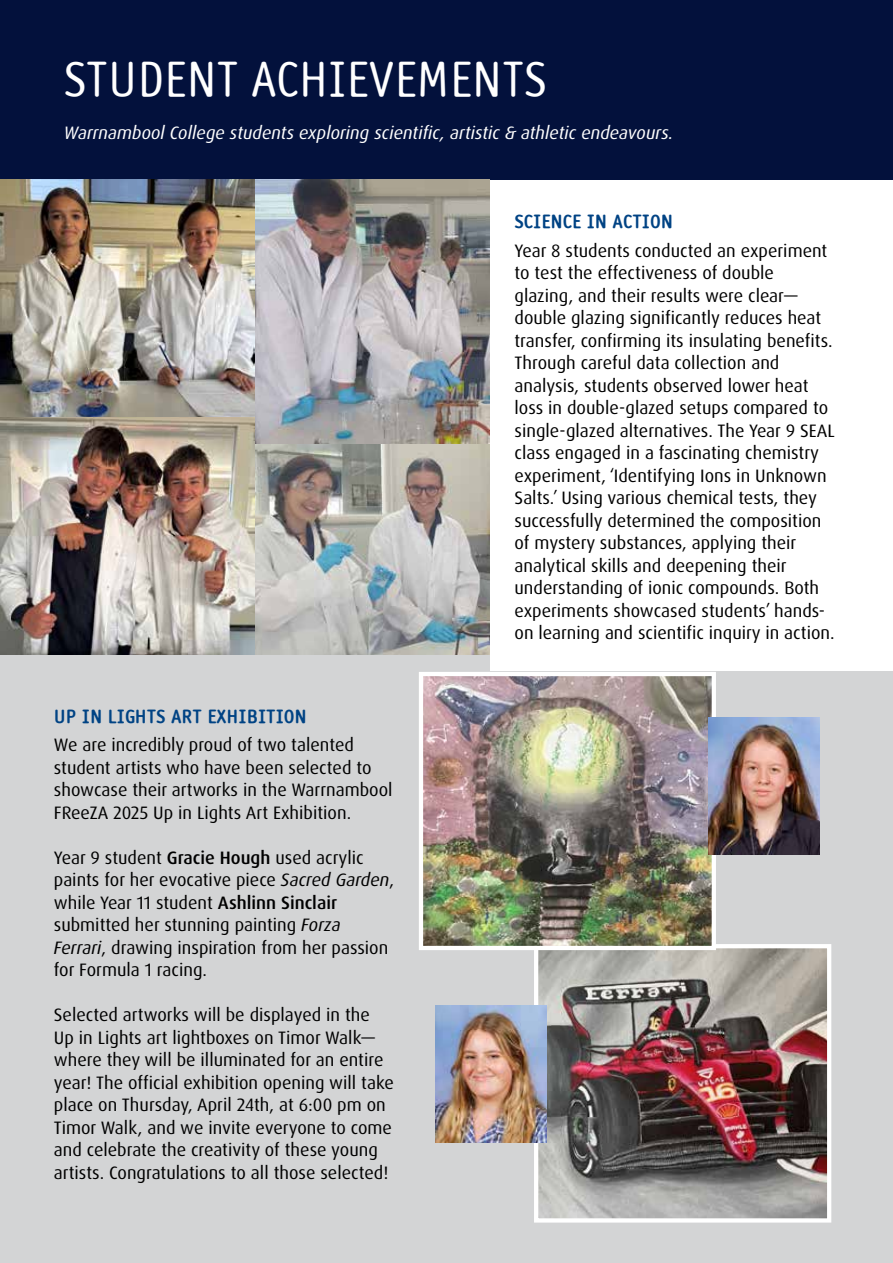
<style>
.page{position:relative;width:893px;height:1263px;background:#fff}
.page>*{position:absolute;margin:0;border:0;box-sizing:border-box;transform-origin:0 0}
.t1{font:49.95px "Saturday Sans ICG";color:#fff}
.t2{font:19.5px "Saturday Sans ICG Bold";color:#004384}
.t3{font:18px/22.5px "Dax Pro";color:#000}
.t4{font:italic 18px "Dax Pro";color:#fff}
.s1{font-weight:500}
.s2{font-style:italic}
</style>
<div class="page">
<div style="left:456px;top:672px;width:437px;height:591px;background:#d3d4d5"></div>
<div style="left:0;top:654px;width:489px;height:609px;background:#d3d4d5"></div>
<img style="left:254px;top:443px;width:235px;height:211px">
<div style="left:0;top:0;width:893px;height:179px;background:#03113c"></div>
<img style="left:254px;top:179px;width:235px;height:264px">
<img style="left:0;top:179px;width:254px;height:475px">
<img style="left:539px;top:949px;width:287px;height:268px">
<div style="left:534px;top:944px;width:297px;height:278px;border:4px solid #fff"></div>
<img style="left:424px;top:677px;width:287px;height:268px">
<div style="left:419px;top:672px;width:297px;height:278px;border:4px solid #fff"></div>
<img style="left:708px;top:718px;width:111px;height:137px">
<img style="left:436px;top:1006px;width:111px;height:136px">
<h1 class="t1" style="left:64px;top:51px;width:484px">STUDENT ACHIEVEMENTS</h1>
<p class="t4" style="left:64px;top:121px;width:611px">Warrnambool College students exploring scientific, artistic &amp; athletic endeavours.</p>
<p class="t2" style="left:54px;top:705px;width:255px">UP IN LIGHTS ART EXHIBITION</p>
<p class="t3" style="left:54px;top:734px;width:340px">We are incredibly proud of two talented student artists who have been selected to showcase their artworks in the Warrnambool FReeZA 2025 Up in Lights Art Exhibition.</p>
<p class="t3" style="left:54px;top:846px;width:342px">Year 9 student <span class="s1">Gracie Hough</span> used acrylic paints for her evocative piece <span class="s2">Sacred Garden</span>, while Year 11 student <span class="s1">Ashlinn Sinclair </span>submitted her stunning painting <span class="s2">Forza Ferrari</span>, drawing inspiration from her passion for Formula 1 racing.</p>
<p class="t3" style="left:54px;top:1004px;width:342px">Selected artworks will be displayed in the Up in Lights art lightboxes on Timor Walk— where they will be illuminated for an entire year! The official exhibition opening will take place on Thursday, April 24th, at 6:00 pm on Timor Walk, and we invite everyone to come and celebrate the creativity of these young artists. Congratulations to all those selected!</p>
<p class="t2" style="left:514px;top:211px;width:160px">SCIENCE IN ACTION</p>
<p class="t3" style="left:514px;top:239px;width:322px">Year 8 students conducted an experiment to test the effectiveness of double glazing, and their results were clear— double glazing significantly reduces heat transfer, confirming its insulating benefits.<br>Through careful data collection and analysis, students observed lower heat loss in double-glazed setups compared to single-glazed alternatives. The Year 9 SEAL class engaged in a fascinating chemistry experiment, ‘Identifying Ions in Unknown Salts.’ Using various chemical tests, they successfully determined the composition of mystery substances, applying their analytical skills and deepening their understanding of ionic compounds. Both experiments showcased students’ hands&shy;on learning and scientific inquiry in action.</p>
</div>
